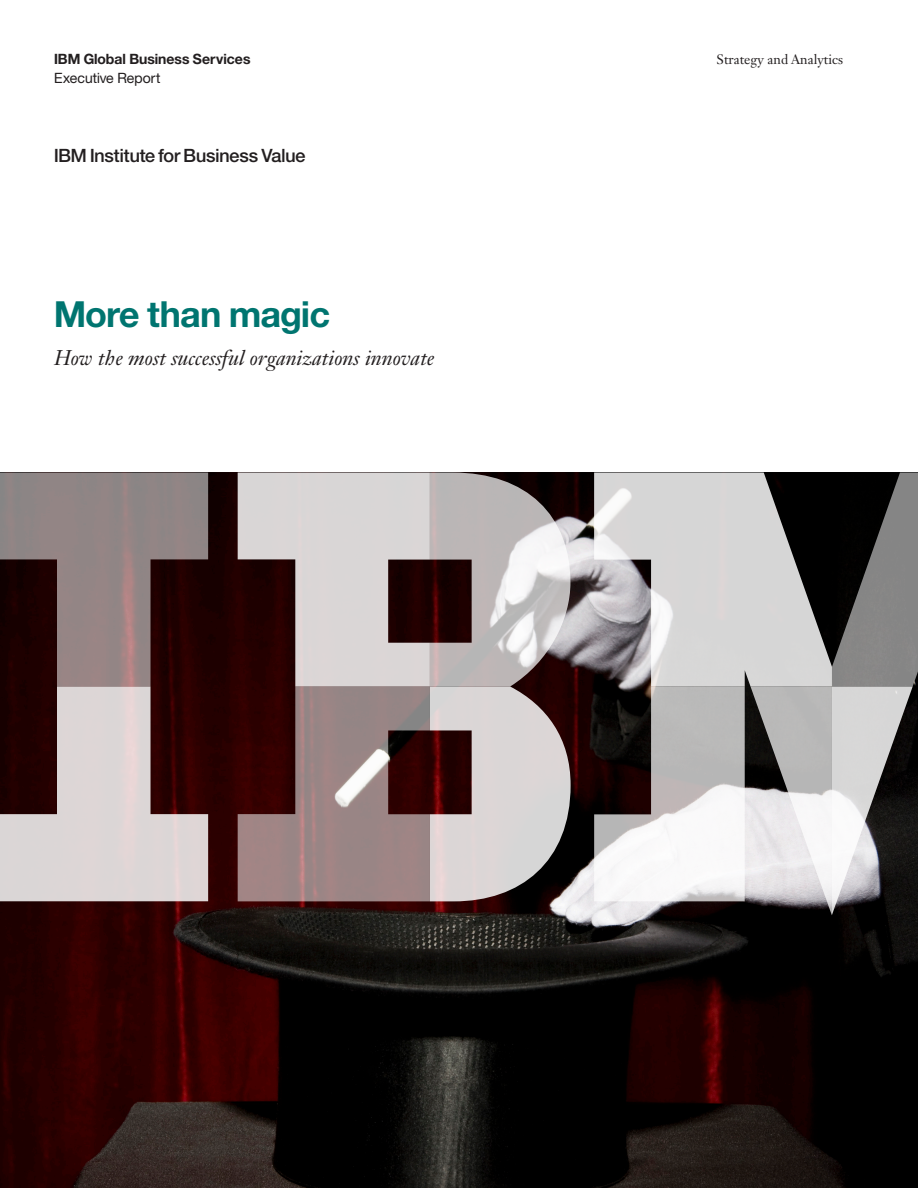
<style>
.page{position:relative;width:918px;height:1188px;background:#fff}
.page>*{position:absolute;margin:0;border:0;box-sizing:border-box;transform-origin:0 0}
.t1{font:36px "Helv Neue Boldfor IBM";letter-spacing:-.01em;color:#007570}
.t2{font:italic 21px "Janson Text LT Std";color:#231f20}
.t3{font:18.3px "Helv Neue Mediumfor IBM";letter-spacing:-.005em;color:#231f20}
.t4{font:14.25px "Helv Neue Boldfor IBM";color:#231f20}
.t5{font:14.25px "Helv Neue Romanfor IBM";color:#231f20}
.t6{font:13.5px "Janson Text LT Std";color:#231f20}
</style>
<div class="page">
<img style="left:0;top:472px;width:918px;height:716px">
<svg style="left:594px;top:687px;width:238px;height:228px"></svg>
<svg style="left:0;top:473px;width:208px;height:213px;background:#6c5959"></svg>
<svg style="left:0;top:686px;width:208px;height:215px;background:#a18f8f"></svg>
<svg style="left:832px;top:473px;width:86px;height:442px;background:#6d6c6c"></svg>
<svg style="left:594px;top:473px;width:238px;height:214px;background:#b2b1b2"></svg>
<svg style="left:238px;top:472px;width:333px;height:429px;background:#9b8c8c"></svg>
<p class="t4" style="left:54px;top:50px;width:198px">IBM Global Business Services</p>
<p class="t6" style="left:717px;top:51px;width:128px">Strategy and Analytics</p>
<p class="t5" style="left:54px;top:69px;width:108px">Executive Report</p>
<p class="t3" style="left:54px;top:144px;width:253px">IBM Institute for Business Value</p>
<h1 class="t1" style="left:54px;top:291px;width:277px">More than magic</h1>
<p class="t2" style="left:54px;top:344px;width:382px">How the most successful organizations innovate</p>
</div>
